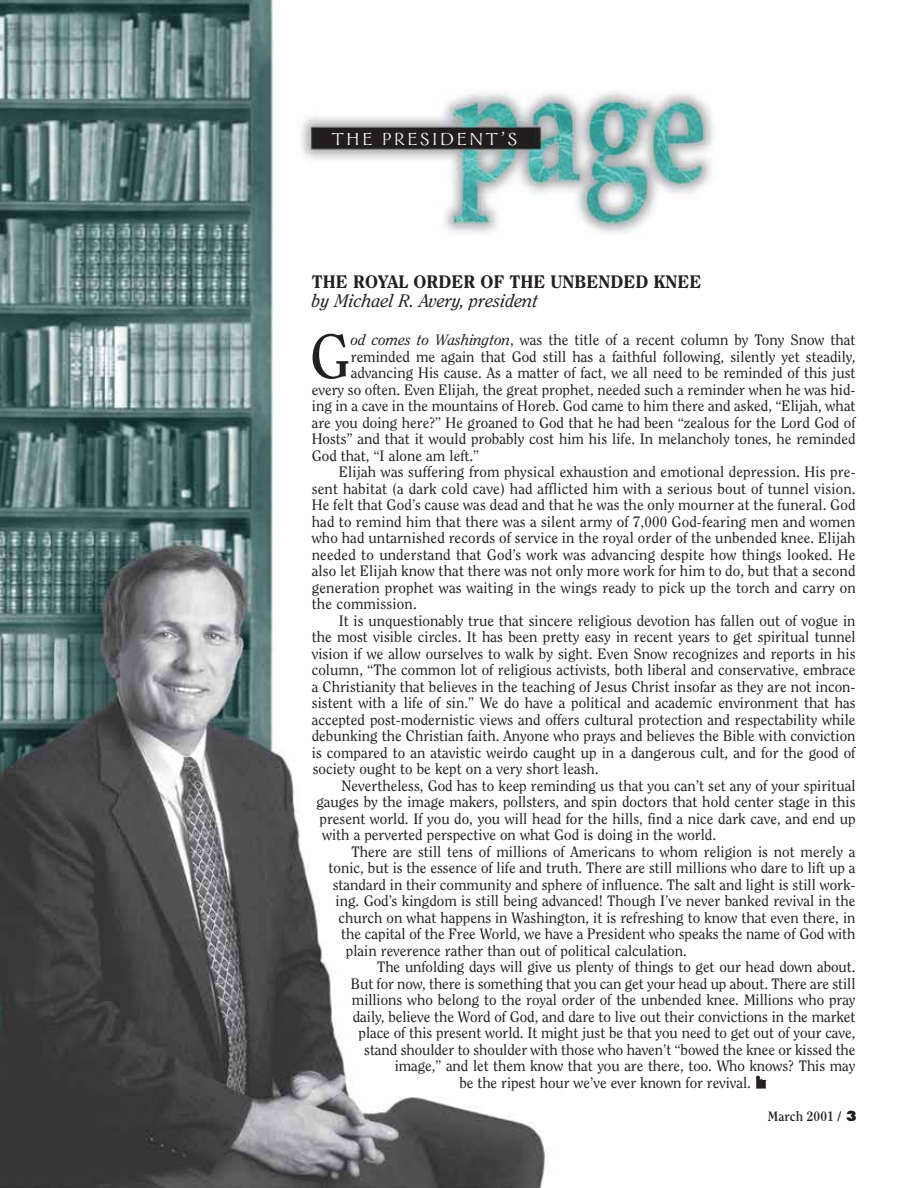
<style>
.page{position:relative;width:918px;height:1188px;background:#fff}
.page>*{position:absolute;margin:0;border:0;box-sizing:border-box;transform-origin:0 0}
.t1{font:62.1px "Clearface";color:#231f20}
.t2{font:19.5px "Galahad Os F";letter-spacing:.15em;color:#fff}
.t3{font:800 18px "Clearface";color:#231f20}
.t4{font:italic 18px "Clearface";color:#231f20}
.t5{font:15px "Clearface";color:#231f20}
.t6{font:700 13.5px "Clearface";color:#231f20}
.s1{font-style:italic}
.s2{font-family:"Futura";font-weight:800}
</style>
<div class="page">
<img style="left:0;top:0;width:547px;height:1188px">
<div style="left:282px;top:52px;width:592px;height:194px;background:#fff"></div>
<img style="left:301px;top:92px;width:414px;height:141px">
<div style="left:310px;top:256px;width:547px;height:59px;background:#fff"></div>
<svg style="left:756px;top:1076px;width:11px;height:12px"></svg>
<h2 class="t2" style="left:332px;top:129px;width:187px">THE PRESIDENT’S</h2>
<p class="t3" style="left:312px;top:271px;width:391px">THE ROYAL ORDER OF THE UNBENDED KNEE</p>
<p class="t4" style="left:312px;top:291px;width:228px">by Michael R. Avery, president</p>
<h1 class="t1" style="left:309px;top:320px;width:43px">G</h1>
<p class="t5" style="left:351px;top:331px;width:506px"><span class="s1">od comes to Washington</span>, was the title of a recent column by Tony Snow that</p>
<p class="t5" style="left:351px;top:347px;width:506px">reminded me again that God still has a faithful following, silently yet steadily,</p>
<p class="t5" style="left:351px;top:364px;width:506px">advancing His cause. As a matter of fact, we all need to be reminded of this just</p>
<p class="t5" style="left:312px;top:380px;width:545px">every so often. Even Elijah, the great prophet, needed such a reminder when he was hid-</p>
<p class="t5" style="left:312px;top:397px;width:545px">ing in a cave in the mountains of Horeb. God came to him there and asked, “Elijah, what</p>
<p class="t5" style="left:312px;top:413px;width:545px">are you doing here?” He groaned to God that he had been “zealous for the Lord God of</p>
<p class="t5" style="left:312px;top:430px;width:545px">Hosts” and that it would probably cost him his life. In melancholy tones, he reminded</p>
<p class="t5" style="left:312px;top:446px;width:169px">God that, “I alone am left.”</p>
<p class="t5" style="left:339px;top:463px;width:518px">Elijah was suffering from physical exhaustion and emotional depression. His pre-</p>
<p class="t5" style="left:312px;top:479px;width:545px">sent habitat (a dark cold cave) had afflicted him with a serious bout of tunnel vision.</p>
<p class="t5" style="left:312px;top:496px;width:545px">He felt that God’s cause was dead and that he was the only mourner at the funeral. God</p>
<p class="t5" style="left:312px;top:512px;width:545px">had to remind him that there was a silent army of 7,000 God-fearing men and women</p>
<p class="t5" style="left:312px;top:529px;width:545px">who had untarnished records of service in the royal order of the unbended knee. Elijah</p>
<p class="t5" style="left:312px;top:545px;width:545px">needed to understand that God’s work was advancing despite how things looked. He</p>
<p class="t5" style="left:312px;top:562px;width:545px">also let Elijah know that there was not only more work for him to do, but that a second</p>
<p class="t5" style="left:312px;top:578px;width:545px">generation prophet was waiting in the wings ready to pick up the torch and carry on</p>
<p class="t5" style="left:312px;top:595px;width:106px">the commission.</p>
<p class="t5" style="left:339px;top:611px;width:518px">It is unquestionably true that sincere religious devotion has fallen out of vogue in</p>
<p class="t5" style="left:312px;top:628px;width:545px">the most visible circles. It has been pretty easy in recent years to get spiritual tunnel</p>
<p class="t5" style="left:312px;top:644px;width:545px">vision if we allow ourselves to walk by sight. Even Snow recognizes and reports in his</p>
<p class="t5" style="left:312px;top:661px;width:545px">column, “The common lot of religious activists, both liberal and conservative, embrace</p>
<p class="t5" style="left:312px;top:677px;width:545px">a Christianity that believes in the teaching of Jesus Christ insofar as they are not incon-</p>
<p class="t5" style="left:312px;top:694px;width:545px">sistent with a life of sin.” We do have a political and academic environment that has</p>
<p class="t5" style="left:312px;top:710px;width:545px">accepted post-modernistic views and offers cultural protection and respectability while</p>
<p class="t5" style="left:312px;top:727px;width:545px">debunking the Christian faith. Anyone who prays and believes the Bible with conviction</p>
<p class="t5" style="left:312px;top:743px;width:545px">is compared to an atavistic weirdo caught up in a dangerous cult, and for the good of</p>
<p class="t5" style="left:313px;top:760px;width:287px">society ought to be kept on a very short leash.</p>
<p class="t5" style="left:342px;top:776px;width:515px">Nevertheless, God has to keep reminding us that you can’t set any of your spiritual</p>
<p class="t5" style="left:316px;top:793px;width:541px">gauges by the image makers, pollsters, and spin doctors that hold center stage in this</p>
<p class="t5" style="left:320px;top:809px;width:538px">present world. If you do, you will head for the hills, find a nice dark cave, and end up</p>
<p class="t5" style="left:322px;top:826px;width:396px">with a perverted perspective on what God is doing in the world.</p>
<p class="t5" style="left:351px;top:842px;width:506px">There are still tens of millions of Americans to whom religion is not merely a</p>
<p class="t5" style="left:329px;top:859px;width:528px">tonic, but is the essence of life and truth. There are still millions who dare to lift up a</p>
<p class="t5" style="left:333px;top:875px;width:524px">standard in their community and sphere of influence. The salt and light is still work-</p>
<p class="t5" style="left:336px;top:892px;width:522px">ing. God’s kingdom is still being advanced! Though I’ve never banked revival in the</p>
<p class="t5" style="left:338px;top:908px;width:519px">church on what happens in Washington, it is refreshing to know that even there, in</p>
<p class="t5" style="left:341px;top:925px;width:516px">the capital of the Free World, we have a President who speaks the name of God with</p>
<p class="t5" style="left:346px;top:941px;width:342px">plain reverence rather than out of political calculation.</p>
<p class="t5" style="left:377px;top:958px;width:480px">The unfolding days will give us plenty of things to get our head down about.</p>
<p class="t5" style="left:351px;top:974px;width:506px">But for now, there is something that you can get your head up about. There are still</p>
<p class="t5" style="left:352px;top:991px;width:505px">millions who belong to the royal order of the unbended knee. Millions who pray</p>
<p class="t5" style="left:353px;top:1007px;width:504px">daily, believe the Word of God, and dare to live out their convictions in the market</p>
<p class="t5" style="left:359px;top:1024px;width:498px">place of this present world. It might just be that you need to get out of your cave,</p>
<p class="t5" style="left:364px;top:1040px;width:493px">stand shoulder to shoulder with those who haven’t “bowed the knee or kissed the</p>
<p class="t5" style="left:395px;top:1057px;width:462px">image,” and let them know that you are there, too. Who knows? This may</p>
<p class="t5" style="left:459px;top:1073px;width:293px">be the ripest hour we’ve ever known for revival.</p>
<p class="t6" style="left:768px;top:1108px;width:91px">March 2001 / <span class="s2">3</span></p>
</div>
